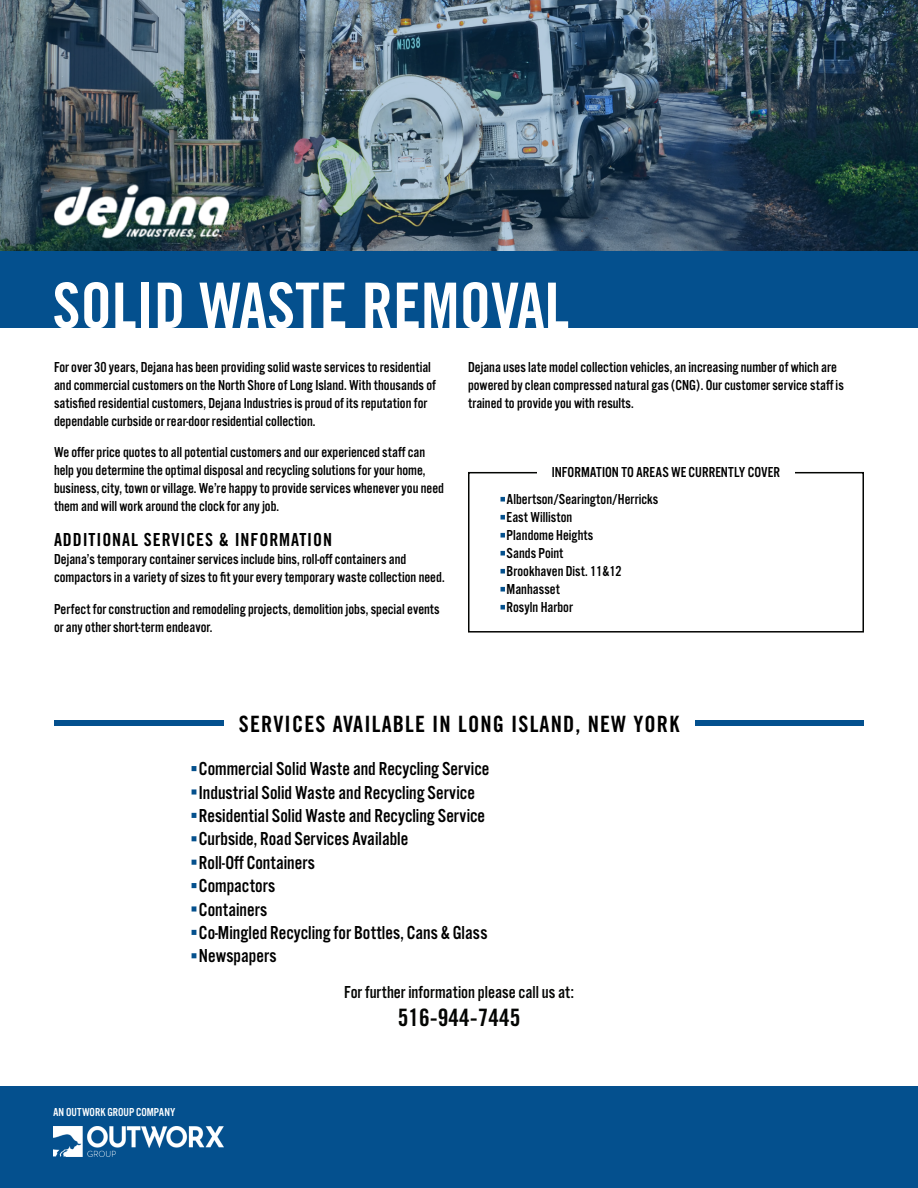
<style>
.page{position:relative;width:918px;height:1188px;background:#fff}
.page>*{position:absolute;margin:0;border:0;box-sizing:border-box;transform-origin:0 0}
.t1{font:63px "Trade Gothic Bold Cond Twenty";color:#fff}
.t2{font:24px "Trade Gothic Bold Cond Twenty";color:#040503}
.t3{font:22.5px "Trade Gothic Bold Cond Twenty";letter-spacing:.05em;color:#000}
.t4{font:19.5px/23.4px "Alternate Got No 3 D";color:#000}
.t5{font:18px "Alternate Got No 3 D";color:#040503}
.t6{font:18px "Trade Gothic Bold Cond Twenty";letter-spacing:.05em;color:#000}
.t7{font:15px/18px "Alternate Got No 3 D";color:#000}
.t8{font:12px "Alternate Got No 3 D";color:#fff}
.s1{color:#04508d}
</style>
<div class="page">
<svg style="left:468px;top:471px;width:396px;height:162px"></svg>
<div style="left:537px;top:457px;width:258px;height:29px;background:#fff"></div>
<div style="left:54px;top:721px;width:810px;height:5px;background:#04508e"></div>
<div style="left:224px;top:699px;width:470px;height:50px;background:#fff"></div>
<div style="left:0;top:205px;width:918px;height:123px;background:#04508e"></div>
<img style="left:0;top:0;width:918px;height:251px">
<div style="left:0;top:1086px;width:918px;height:102px;background:#04508e"></div>
<img style="left:41px;top:182px;width:201px;height:61px">
<img style="left:53px;top:1126px;width:171px;height:30px">
<p class="t1" style="left:52px;top:267px;width:518px">SOLID WASTE REMOVAL</p>
<p class="t7" style="left:54px;top:358px;width:383px">For over 30 years, Dejana has been providing solid waste services to residential and commercial customers on the North Shore of Long Island. With thousands of satisfied residential customers, Dejana Industries is proud of its reputation for dependable curbside or rear-door residential collection.</p>
<p class="t7" style="left:54px;top:443px;width:392px">We offer price quotes to all potential customers and our experienced staff can help you determine the optimal disposal and recycling solutions for your home, business, city, town or village. We’re happy to provide services whenever you need them and will work around the clock for any job.</p>
<p class="t6" style="left:54px;top:529px;width:280px">ADDITIONAL SERVICES &amp; INFORMATION</p>
<p class="t7" style="left:54px;top:551px;width:392px">Dejana’s temporary container services include bins, roll-off containers and compactors in a variety of sizes to fit your every temporary waste collection need.</p>
<p class="t7" style="left:54px;top:600px;width:387px">Perfect for construction and remodeling projects, demolition jobs, special events or any other short-term endeavor.</p>
<p class="t7" style="left:468px;top:358px;width:377px">Dejana uses late model collection vehicles, an increasing number of which are powered by clean compressed natural gas (CNG). Our customer service staff is trained to provide you with results.</p>
<p class="t7" style="left:552px;top:464px;width:230px">INFORMATION TO AREAS WE CURRENTLY COVER</p>
<p class="t7" style="left:501px;top:491px;width:159px"><span class="s1">℅</span> Albertson/Searington/Herricks <span class="s1">℅</span>East Williston<br><span class="s1">℅</span> Plandome Heights<br><span class="s1">℅</span> Sands Point<br><span class="s1">℅</span> Brookhaven Dist. 11&amp;12<br><span class="s1">℅</span> Manhasset<br><span class="s1">℅</span> Rosyln Harbor</p>
<p class="t3" style="left:239px;top:710px;width:442px">SERVICES AVAILABLE IN LONG ISLAND, NEW YORK</p>
<p class="t4" style="left:192px;top:758px;width:299px"><span class="s1">℅</span> Commercial Solid Waste and Recycling Service <span class="s1">℅</span> Industrial Solid Waste and Recycling Service<br><span class="s1">℅</span> Residential Solid Waste and Recycling Service <span class="s1">℅</span> Curbside, Road Services Available<br><span class="s1">℅</span> Roll-Off Containers<br><span class="s1">℅</span> Compactors<br><span class="s1">℅</span> Containers<br><span class="s1">℅</span> Co-Mingled Recycling for Bottles, Cans &amp; Glass <span class="s1">℅</span> Newspapers</p>
<p class="t5" style="left:344px;top:982px;width:231px">For further information please call us at:</p>
<p class="t2" style="left:398px;top:1003px;width:124px">516-944-7445</p>
<p class="t8" style="left:53px;top:1106px;width:124px">AN OUTWORK GROUP COMPANY</p>
</div>
